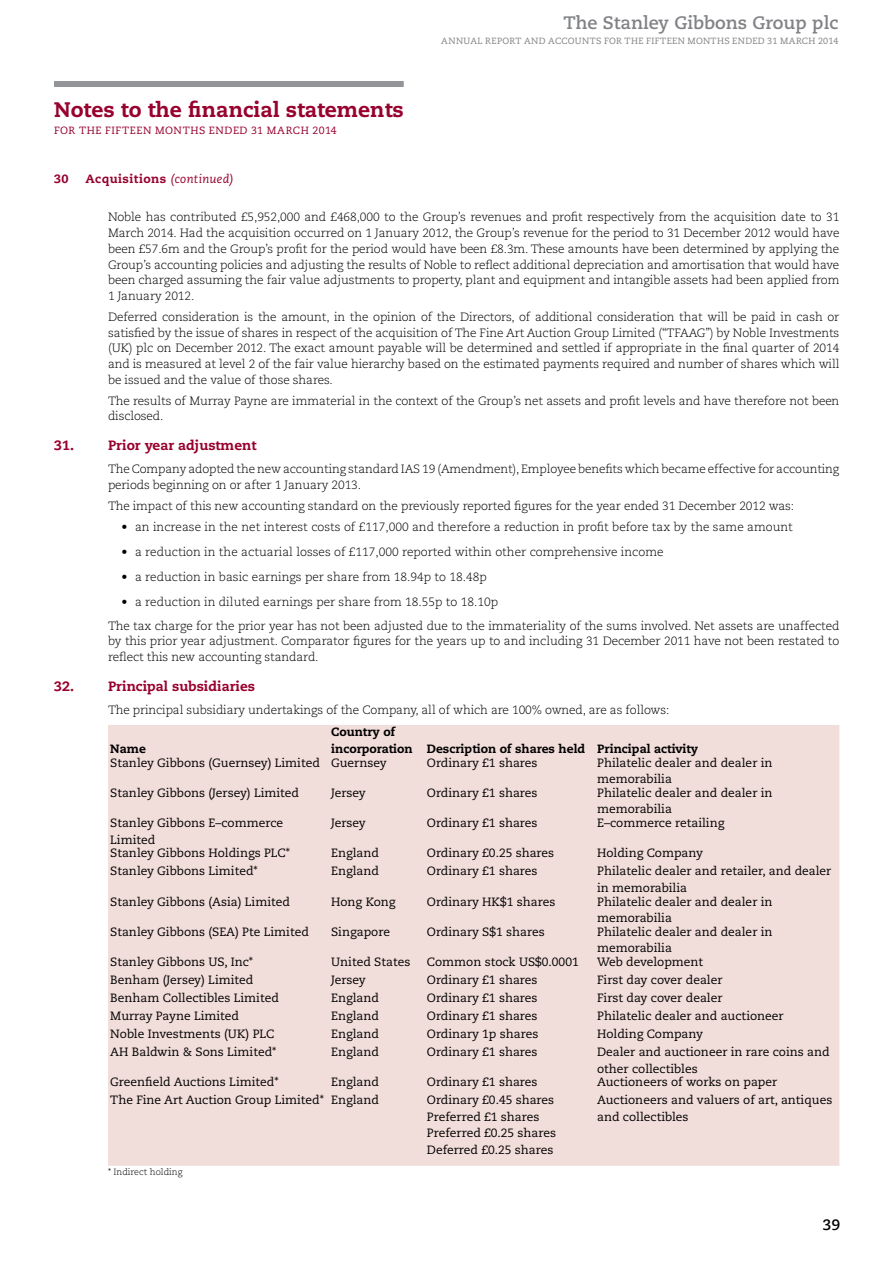
<style>
.page{position:relative;width:894px;height:1263px;background:#fff}
.page>*{position:absolute;margin:0;border:0;box-sizing:border-box;transform-origin:0 0}
.t1{font:800 21px "Caecilia LT Std";color:#98002e}
.t2{font:700 18px "Caecilia LT Std";color:#808285}
.t3{font:700 15px "Caecilia LT Std";color:#000}
.t4{font:800 13.5px "Caecilia LT Std";color:#98002e}
.t5{font:300 12px/15.8px "Caecilia LT Std";letter-spacing:-.01em;color:#000}
.t6{font:12px/16.5px "Caecilia LT Std";color:#000}
.t7{font:800 12px/16.5px "Caecilia LT Std";color:#000}
.t8{font:800 12px "Caecilia LT Std";letter-spacing:.04em;color:#98002e}
.t9{font:10.5px "Caecilia LT Std";letter-spacing:.055em;color:#98002e}
.t10{font:9px "Caecilia LT Std";letter-spacing:.035em;color:#808285}
.t11{font:300 9px "Caecilia LT Std";color:#000}
.s1{font-weight:400;font-style:italic}
</style>
<div class="page">
<div style="left:108px;top:725px;width:731px;height:441px;background:#f1ddd9"></div>
<div style="left:54px;top:81px;width:350px;height:6px;background:#939598"></div>
<h1 class="t1" style="left:54px;top:97px;width:351px">Notes to the financial statements</h1>
<p class="t9" style="left:54px;top:124px;width:284px">FOR THE FIFTEEN MONTHS ENDED 31 MARCH 2014</p>
<p class="t8" style="left:54px;top:171px;width:16px">30</p>
<p class="t8" style="left:85px;top:171px;width:150px">Acquisitions <span class="s1">(continued)</span></p>
<h2 class="t2" style="left:563px;top:12px;width:276px">The Stanley Gibbons Group plc</h2>
<p class="t10" style="left:441px;top:36px;width:398px">ANNUAL REPORT AND ACCOUNTS FOR THE FIFTEEN MONTHS ENDED 31 MARCH 2014</p>
<p class="t5" style="left:108px;top:210px;width:732px;text-align:justify">Noble has contributed £5,952,000 and £468,000 to the Group’s revenues and profit respectively from the acquisition date to 31<br>March 2014. Had the acquisition occurred on 1 January 2012, the Group’s revenue for the period to 31 December 2012 would have been £57.6m and the Group’s profit for the period would have been £8.3m. These amounts have been determined by applying the Group’s accounting policies and adjusting the results of Noble to reflect additional depreciation and amortisation that would have been charged assuming the fair value adjustments to property, plant and equipment and intangible assets had been applied from 1 January 2012.</p>
<p class="t5" style="left:108px;top:309px;width:732px;text-align:justify">Deferred consideration is the amount, in the opinion of the Directors, of additional consideration that will be paid in cash or satisfied by the issue of shares in respect of the acquisition of The Fine Art Auction Group Limited (“TFAAG”) by Noble Investments (UK) plc on December 2012. The exact amount payable will be determined and settled if appropriate in the final quarter of 2014 and is measured at level 2 of the fair value hierarchy based on the estimated payments required and number of shares which will be issued and the value of those shares.</p>
<p class="t5" style="left:108px;top:393px;width:732px">The results of Murray Payne are immaterial in the context of the Group’s net assets and profit levels and have therefore not been disclosed.</p>
<p class="t4" style="left:54px;top:437px;width:21px">31.</p>
<p class="t4" style="left:108px;top:437px;width:150px">Prior year adjustment</p>
<p class="t5" style="left:108px;top:462px;width:732px">The Company adopted the new accounting standard IAS 19 (Amendment), Employee benefits which became effective for accounting periods beginning on or after 1 January 2013.</p>
<p class="t5" style="left:108px;top:498px;width:687px">The impact of this new accounting standard on the previously reported figures for the year ended 31 December 2012 was:</p>
<p class="t5" style="left:122px;top:519px;width:672px">• an increase in the net interest costs of £117,000 and therefore a reduction in profit before tax by the same amount</p>
<p class="t5" style="left:122px;top:544px;width:543px">• a reduction in the actuarial losses of £117,000 reported within other comprehensive income</p>
<p class="t5" style="left:122px;top:569px;width:367px">• a reduction in basic earnings per share from 18.94p to 18.48p</p>
<p class="t5" style="left:108px;top:590px;width:732px;line-height:24px;text-indent:14px">• a reduction in diluted earnings per share from 18.55p to 18.10p<br>The tax charge for the prior year has not been adjusted due to the immateriality of the sums involved. Net assets are unaffected</p>
<p class="t5" style="left:108px;top:633px;width:732px">by this prior year adjustment. Comparator figures for the years up to and including 31 December 2011 have not been restated to reflect this new accounting standard.</p>
<p class="t4" style="left:54px;top:678px;width:21px">32.</p>
<p class="t4" style="left:108px;top:678px;width:148px">Principal subsidiaries</p>
<p class="t5" style="left:108px;top:702px;width:563px">The principal subsidiary undertakings of the Company, all of which are 100% owned, are as follows:</p>
<p class="t7" style="left:110px;top:740px;width:37px">Name</p>
<p class="t7" style="left:331px;top:724px;width:368px">Country of<br>incorporation Description of shares held Principal activity</p>
<p class="t6" style="left:110px;top:754px;width:278px">Stanley Gibbons (Guernsey) Limited Guernsey</p>
<p class="t6" style="left:427px;top:754px;width:112px">Ordinary £1 shares</p>
<p class="t6" style="left:597px;top:754px;width:177px">Philatelic dealer and dealer in memorabilia</p>
<p class="t6" style="left:110px;top:785px;width:190px">Stanley Gibbons (Jersey) Limited</p>
<p class="t6" style="left:331px;top:785px;width:36px">Jersey</p>
<p class="t6" style="left:427px;top:785px;width:112px">Ordinary £1 shares</p>
<p class="t6" style="left:597px;top:785px;width:177px">Philatelic dealer and dealer in memorabilia</p>
<p class="t6" style="left:110px;top:815px;width:174px">Stanley Gibbons E–commerce<br>Limited</p>
<p class="t6" style="left:331px;top:815px;width:36px">Jersey</p>
<p class="t6" style="left:427px;top:815px;width:112px">Ordinary £1 shares</p>
<p class="t6" style="left:597px;top:815px;width:129px">E–commerce retailing</p>
<p class="t6" style="left:110px;top:845px;width:181px">Stanley Gibbons Holdings PLC*</p>
<p class="t6" style="left:331px;top:845px;width:49px">England</p>
<p class="t6" style="left:427px;top:845px;width:129px">Ordinary £0.25 shares</p>
<p class="t6" style="left:597px;top:845px;width:107px">Holding Company</p>
<p class="t6" style="left:110px;top:863px;width:149px">Stanley Gibbons Limited*</p>
<p class="t6" style="left:331px;top:863px;width:49px">England</p>
<p class="t6" style="left:427px;top:863px;width:112px">Ordinary £1 shares</p>
<p class="t6" style="left:597px;top:863px;width:236px">Philatelic dealer and retailer, and dealer in memorabilia</p>
<p class="t6" style="left:110px;top:893px;width:181px">Stanley Gibbons (Asia) Limited</p>
<p class="t6" style="left:331px;top:893px;width:66px">Hong Kong</p>
<p class="t6" style="left:427px;top:893px;width:130px">Ordinary HK$1 shares</p>
<p class="t6" style="left:597px;top:893px;width:177px">Philatelic dealer and dealer in memorabilia</p>
<p class="t6" style="left:110px;top:923px;width:200px">Stanley Gibbons (SEA) Pte Limited</p>
<p class="t6" style="left:331px;top:923px;width:60px">Singapore</p>
<p class="t6" style="left:427px;top:923px;width:119px">Ordinary S$1 shares</p>
<p class="t6" style="left:597px;top:923px;width:177px">Philatelic dealer and dealer in memorabilia</p>
<p class="t6" style="left:110px;top:954px;width:144px">Stanley Gibbons US, Inc*</p>
<p class="t6" style="left:331px;top:954px;width:81px">United States</p>
<p class="t6" style="left:427px;top:954px;width:153px">Common stock US$0.0001</p>
<p class="t6" style="left:597px;top:954px;width:108px">Web development</p>
<p class="t6" style="left:110px;top:972px;width:145px">Benham (Jersey) Limited</p>
<p class="t6" style="left:331px;top:972px;width:36px">Jersey</p>
<p class="t6" style="left:427px;top:972px;width:112px">Ordinary £1 shares</p>
<p class="t6" style="left:597px;top:972px;width:127px">First day cover dealer</p>
<p class="t6" style="left:110px;top:990px;width:170px">Benham Collectibles Limited</p>
<p class="t6" style="left:331px;top:990px;width:49px">England</p>
<p class="t6" style="left:427px;top:990px;width:112px">Ordinary £1 shares</p>
<p class="t6" style="left:597px;top:990px;width:127px">First day cover dealer</p>
<p class="t6" style="left:110px;top:1008px;width:130px">Murray Payne Limited</p>
<p class="t6" style="left:331px;top:1008px;width:49px">England</p>
<p class="t6" style="left:427px;top:1008px;width:112px">Ordinary £1 shares</p>
<p class="t6" style="left:597px;top:1008px;width:188px">Philatelic dealer and auctioneer</p>
<p class="t6" style="left:110px;top:1026px;width:166px">Noble Investments (UK) PLC</p>
<p class="t6" style="left:331px;top:1026px;width:49px">England</p>
<p class="t6" style="left:427px;top:1026px;width:113px">Ordinary 1p shares</p>
<p class="t6" style="left:597px;top:1026px;width:107px">Holding Company</p>
<p class="t6" style="left:110px;top:1044px;width:168px">AH Baldwin &amp; Sons Limited*</p>
<p class="t6" style="left:331px;top:1044px;width:49px">England</p>
<p class="t6" style="left:427px;top:1044px;width:112px">Ordinary £1 shares</p>
<p class="t6" style="left:597px;top:1044px;width:234px">Dealer and auctioneer in rare coins and other collectibles</p>
<p class="t6" style="left:110px;top:1074px;width:170px">Greenfield Auctions Limited*</p>
<p class="t6" style="left:331px;top:1074px;width:49px">England</p>
<p class="t6" style="left:427px;top:1074px;width:112px">Ordinary £1 shares</p>
<p class="t6" style="left:597px;top:1074px;width:182px">Auctioneers of works on paper</p>
<p class="t6" style="left:110px;top:1092px;width:270px">The Fine Art Auction Group Limited* England</p>
<p class="t6" style="left:427px;top:1092px;width:131px">Ordinary £0.45 shares<br>Preferred £1 shares<br>Preferred £0.25 shares<br>Deferred £0.25 shares</p>
<p class="t6" style="left:597px;top:1092px;width:237px">Auctioneers and valuers of art, antiques and collectibles</p>
<p class="t11" style="left:108px;top:1167px;width:76px">* Indirect holding</p>
<p class="t3" style="left:822px;top:1216px;width:19px">39</p>
</div>
